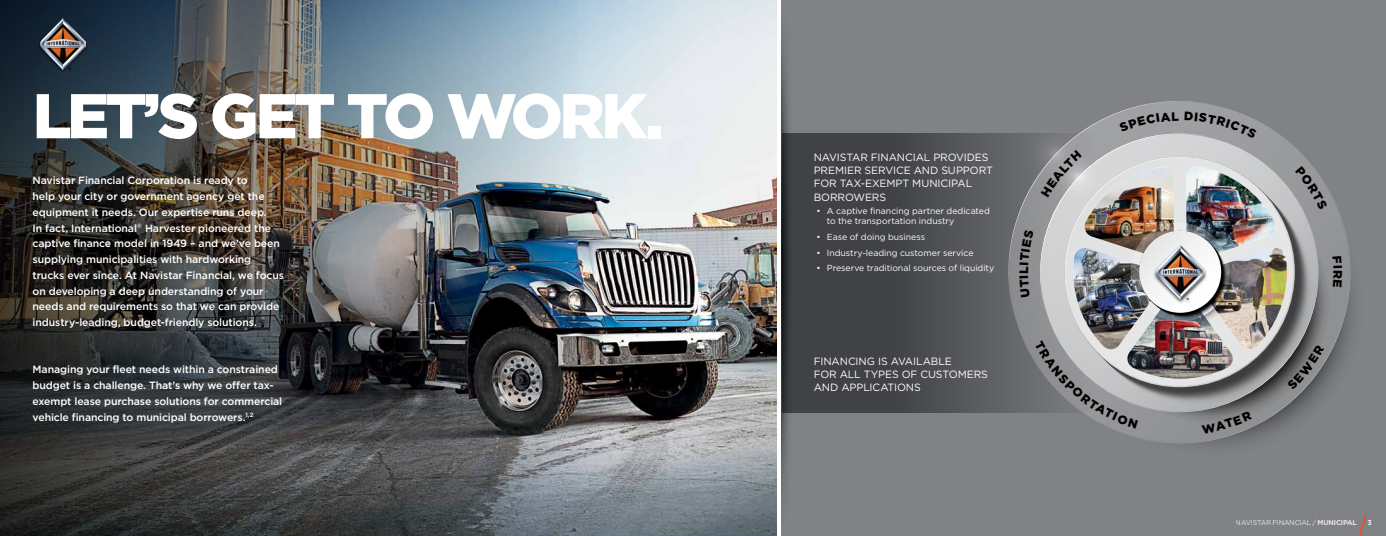
<style>
.page{position:relative;width:1386px;height:536px;background:#fff}
.page>*{position:absolute;margin:0;border:0;box-sizing:border-box;transform-origin:0 0}
.t1{font:900 63px "Gotham";letter-spacing:-.06em;color:#fff}
.t2{font:900 12.25px "Gotham";color:#000}
.t3{font:500 10.5px/15.8px "Gotham";letter-spacing:-.01em;color:#fff}
.t4{font:10.5px/13.1px "Gotham";letter-spacing:-.01em;color:#fff}
.t5{font:8.75px/10.5px "Gotham";letter-spacing:-.005em;color:#fff}
.t6{font:7px "Gotham";letter-spacing:-.03em;color:#fff}
.t7{font:500 7px "Gotham";color:#fff}
.s1{font-weight:700}
</style>
<div class="page">
<img style="left:586px;top:0;width:191px;height:536px">
<img style="left:0;top:0;width:586px;height:536px">
<div style="left:37px;top:18px;width:52px;height:56px;background:#192a3a"></div>
<img style="left:40px;top:19px;width:46px;height:50px">
<svg style="left:781px;top:0;width:605px;height:536px;background:#6c6e71"></svg>
<div style="left:1078px;top:170px;width:308px;height:309px;background:#808285"></div>
<svg style="left:1008px;top:101px;width:343px;height:342px;background:#7f8184"></svg>
<svg style="left:1097px;top:190px;width:251px;height:251px;background:#828487"></svg>
<svg style="left:1040px;top:133px;width:278px;height:17px;background:#a6a8aa"></svg>
<svg style="left:1354px;top:513px;width:14px;height:23px"></svg>
<svg style="left:1119px;top:112px;width:60px;height:20px"></svg>
<svg style="left:1185px;top:112px;width:72px;height:27px;background:#9e9fa2"></svg>
<img style="left:1020px;top:150px;width:322px;height:283px">
<h1 class="t1" style="left:33px;top:79px;width:632px">LET’S GET TO WORK.</h1>
<p class="t3" style="left:33px;top:172px;width:253px">Navistar Financial Corporation is ready to<br>help your city or government agency get the equipment it needs. Our expertise runs deep.<br>In fact, International<sup>®</sup> Harvester pioneered the captive finance model in 1949 – and we’ve been supplying municipalities with hardworking trucks ever since. At Navistar Financial, we focus on developing a deep understanding of your needs and requirements so that we can provide industry-leading, budget-friendly solutions.</p>
<p class="t3" style="left:33px;top:361px;width:251px">Managing your fleet needs within a constrained budget is a challenge. That’s why we offer tax&shy;exempt lease purchase solutions for commercial vehicle financing to municipal borrowers.<sup>1,2</sup></p>
<p class="t4" style="left:814px;top:151px;width:181px">NAVISTAR FINANCIAL PROVIDES<br>PREMIER SERVICE AND SUPPORT<br>FOR TAX-EXEMPT MUNICIPAL<br>BORROWERS</p>
<p class="t5" style="left:827px;top:205px;width:165px;text-indent:-10px">• A captive financing partner dedicated to the transportation industry</p>
<p class="t5" style="left:816px;top:231px;width:110px">• Ease of doing business</p>
<p class="t5" style="left:816px;top:247px;width:159px">• Industry-leading customer service</p>
<p class="t5" style="left:816px;top:263px;width:180px">• Preserve traditional sources of liquidity</p>
<p class="t4" style="left:814px;top:354px;width:176px">FINANCING IS AVAILABLE<br>FOR ALL TYPES OF CUSTOMERS<br>AND APPLICATIONS</p>
<p class="t2" style="left:1345px;top:270px;width:10px;rotate:90deg">R</p>
<p class="t6" style="left:1236px;top:519px;width:123px">NAVISTAR FINANCIAL / <span class="s1">MUNICIPAL</span></p>
<p class="t7" style="left:1368px;top:518px;width:6px">3</p>
</div>
